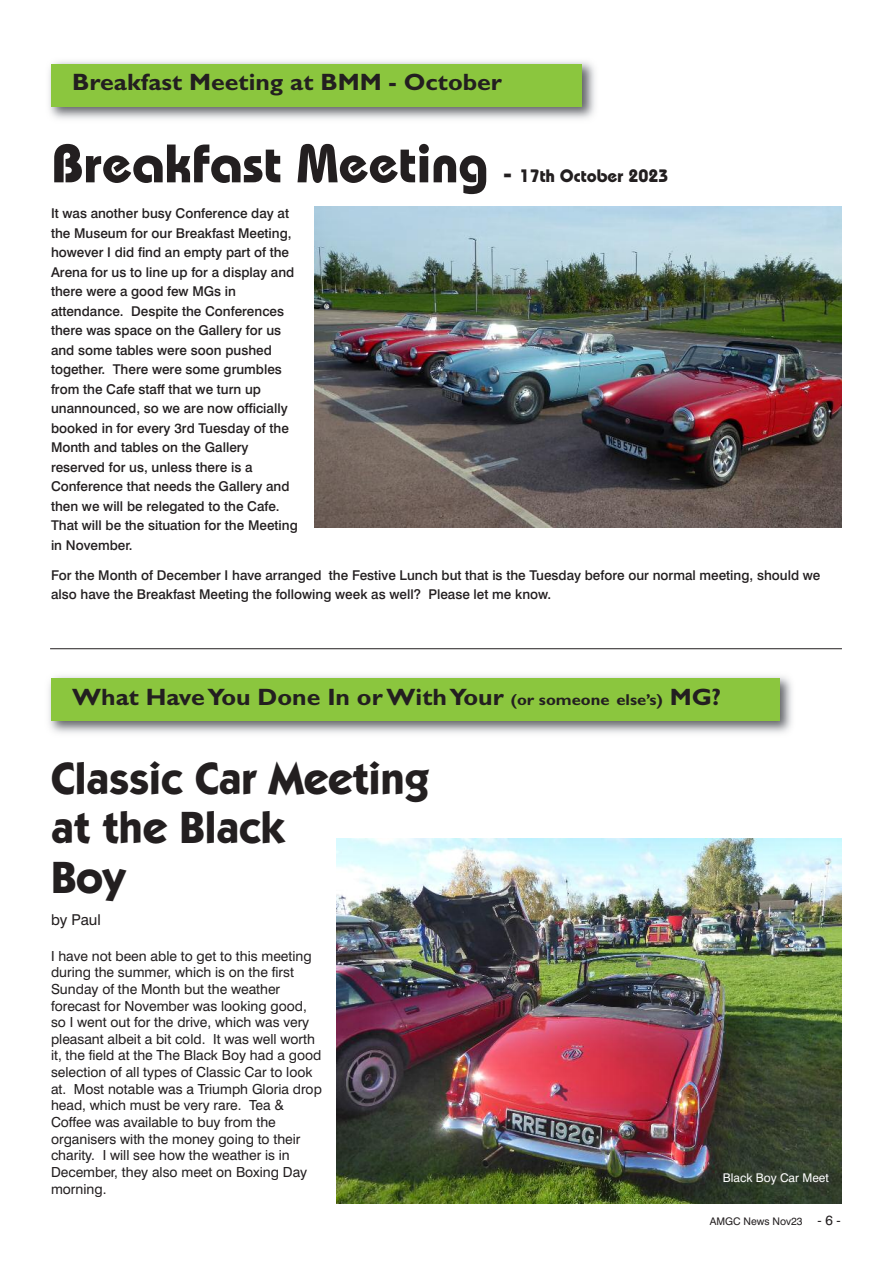
<style>
.page{position:relative;width:893px;height:1263px;background:#fff}
.page>*{position:absolute;margin:0;border:0;box-sizing:border-box;transform-origin:0 0}
.t1{font:700 54px "Bauhaus";color:#231f20}
.t2{font:700 45px/49.5px "Kabel IT Cby BT";color:#231f20}
.t3{font:700 23.7px "Gill Sans";color:#231f20;scale:1.05 1}
.t4{font:15px "Swiss 721 BT";color:#231f20}
.t5{font:13.8px/16.6px "Swiss 721 BT";color:#231f20}
.t6{font:500 13.5px/19.5px "Swiss 721 BT";color:#231f20}
.t7{font:12px "Swiss 721 BT";color:#fff}
.t8{font:10.5px "Swiss 721 BT";color:#231f20}
.s1{font-size:27px}
.s2{font-size:18px}
.s3{font-size:15.75px}
.s4{font-size:13.5px}
</style>
<div class="page">
<hr style="left:50px;top:648px;width:792px;height:1px;background:#231f20">
<img style="left:49px;top:61px;width:546px;height:58px">
<div style="left:51px;top:64px;width:531px;height:42px;background:#8bc63e"></div>
<img style="left:315px;top:207px;width:527px;height:320px">
<img style="left:49px;top:676px;width:743px;height:57px">
<div style="left:51px;top:679px;width:728px;height:42px;background:#8bc63e"></div>
<img style="left:337px;top:839px;width:505px;height:364px">
<h3 class="t3" style="left:72px;top:73px;width:411px">Breakfast Meeting at BMM - October</h3>
<h1 class="t1" style="left:51px;top:145px;width:619px">Breakfast Meeting <span class="s1">-</span> <span class="s2">17th October 2023</span></h1>
<p class="t6" style="left:51px;top:205px;width:248px">It was another busy Conference day at the Museum for our Breakfast Meeting, however I did find an empty part of the Arena for us to line up for a display and there were a good few MGs in attendance. Despite the Conferences there was space on the Gallery for us and some tables were soon pushed together. There were some grumbles from the Cafe staff that we turn up unannounced, so we are now officially booked in for every 3rd Tuesday of the Month and tables on the Gallery reserved for us, unless there is a Conference that needs the Gallery and then we will be relegated to the Cafe.<br>That will be the situation for the Meeting in November.</p>
<p class="t6" style="left:51px;top:567px;width:771px">For the Month of December I have arranged the Festive Lunch but that is the Tuesday before our normal meeting, should we also have the Breakfast Meeting the following week as well? Please let me know.</p>
<h3 class="t3" style="left:72px;top:688px;width:620px">What HaveYou Done In orWithYour <span class="s3">(or someone else’s)</span> MG?</h3>
<h2 class="t2" style="left:51px;top:758px;width:380px">Classic Car Meeting at the Black<br>Boy</h2>
<p class="t4" style="left:51px;top:914px;width:51px">by Paul</p>
<p class="t5" style="left:51px;top:949px;width:272px">I have not been able to get to this meeting during the summer, which is on the first Sunday of the Month but the weather forecast for November was looking good, so I went out for the drive, which was very pleasant albeit a bit cold. It was well worth it, the field at the The Black Boy had a good selection of all types of Classic Car to look at. Most notable was a Triumph Gloria drop head, which must be very rare. Tea &amp; Coffee was available to buy from the organisers with the money going to their charity. I will see how the weather is in December, they also meet on Boxing Day morning.</p>
<p class="t7" style="left:723px;top:1173px;width:107px">Black Boy Car Meet</p>
<p class="t8" style="left:710px;top:1217px;width:132px">AMGC News Nov23 <span class="s4">- 6 -</span></p>
</div>
